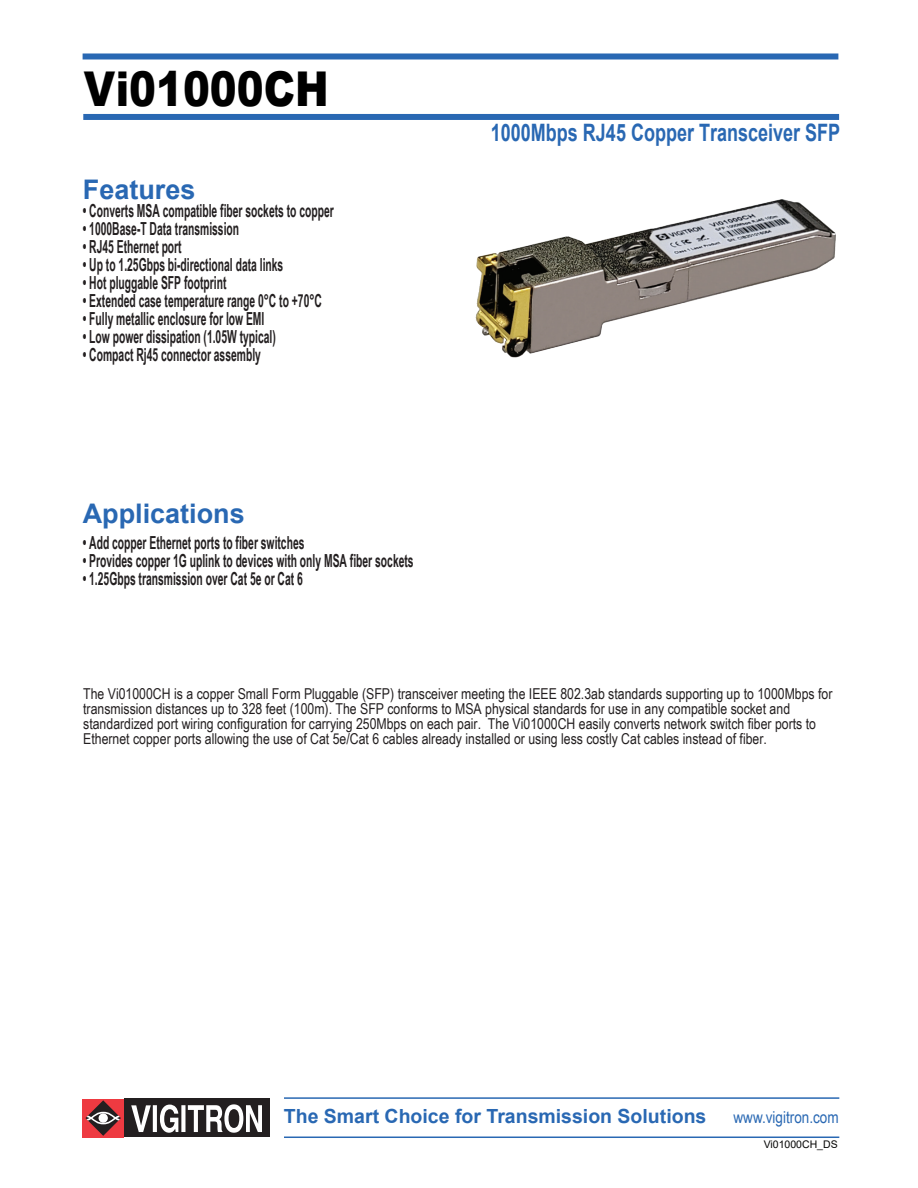
<style>
.page{position:relative;width:918px;height:1188px;background:#fff}
.page>*{position:absolute;margin:0;border:0;box-sizing:border-box;transform-origin:0 0}
.t1{font:900 48px "Arial";color:#000;scale:.84 1}
.t2{font:700 27px "Arial";color:#2968b3}
.t3{font:700 24px "Arial";color:#2968b3;scale:.75 1}
.t4{font:700 19.5px "Arial";color:#2968b3}
.t5{font:700 18px "Arial Narrow";color:#231f20;scale:.7 1}
.t6{font:16.5px "Arial Narrow";color:#2968b3}
.t7{font:15px/15px "Arial Narrow";color:#231f20}
.t8{font:10.5px "Arial";color:#050504}
</style>
<div class="page">
<div style="left:83px;top:114px;width:756px;height:6px;background:#2968b3"></div>
<hr style="left:284px;top:1137px;width:555px;height:1px;background:#2968b3">
<div style="left:124px;top:1099px;width:146px;height:38px;background:#231f20"></div>
<svg style="left:131px;top:1104px;width:131px;height:29px"></svg>
<div style="left:83px;top:1099px;width:41px;height:38px;background:#ee3a41"></div>
<svg style="left:85px;top:1100px;width:36px;height:36px"></svg>
<hr style="left:284px;top:1097px;width:555px;height:2px;background:#2968b3">
<div style="left:83px;top:53px;width:755px;height:6px;background:#2968b3"></div>
<img style="left:475px;top:199px;width:361px;height:159px">
<h1 class="t1" style="left:84px;top:54px;width:293px">Vi01000CH</h1>
<h2 class="t2" style="left:83px;top:171px;width:114px">Features</h2>
<p class="t5" style="left:83px;top:198px;width:360px">• Converts MSA compatible fiber sockets to copper</p>
<p class="t5" style="left:83px;top:216px;width:225px">• 1000Base-T Data transmission</p>
<p class="t5" style="left:83px;top:234px;width:143px">• RJ45 Ethernet port</p>
<p class="t5" style="left:83px;top:252px;width:288px">• Up to 1.25Gbps bi-directional data links</p>
<p class="t5" style="left:83px;top:270px;width:207px">• Hot pluggable SFP footprint</p>
<p class="t5" style="left:83px;top:288px;width:343px">• Extended case temperature range 0°C to +70°C</p>
<p class="t5" style="left:83px;top:306px;width:261px">• Fully metallic enclosure for low EMI</p>
<p class="t5" style="left:83px;top:324px;width:277px">• Low power dissipation (1.05W typical)</p>
<p class="t5" style="left:83px;top:342px;width:256px">• Compact Rj45 connector assembly</p>
<h2 class="t2" style="left:83px;top:495px;width:164px">Applications</h2>
<p class="t5" style="left:83px;top:529px;width:318px">• Add copper Ethernet ports to fiber switches</p>
<p class="t5" style="left:83px;top:547px;width:474px">• Provides copper 1G uplink to devices with only MSA fiber sockets</p>
<p class="t5" style="left:83px;top:565px;width:316px">• 1.25Gbps transmission over Cat 5e or Cat 6</p>
<h3 class="t3" style="left:491px;top:116px;width:467px">1000Mbps RJ45 Copper Transceiver SFP</h3>
<p class="t7" style="left:83px;top:686px;width:751px">The Vi01000CH is a copper Small Form Pluggable (SFP) transceiver meeting the IEEE 802.3ab standards supporting up to 1000Mbps for transmission distances up to 328 feet (100m). The SFP conforms to MSA physical standards for use in any compatible socket and standardized port wiring configuration for carrying 250Mbps on each pair. The Vi01000CH easily converts network switch fiber ports to Ethernet copper ports allowing the use of Cat 5e/Cat 6 cables already installed or using less costly Cat cables instead of fiber.</p>
<h3 class="t4" style="left:284px;top:1102px;width:424px">The Smart Choice for Transmission Solutions</h3>
<p class="t6" style="left:734px;top:1105px;width:107px">www.vigitron.com</p>
<p class="t8" style="left:764px;top:1137px;width:76px">Vi01000CH_DS</p>
</div>
